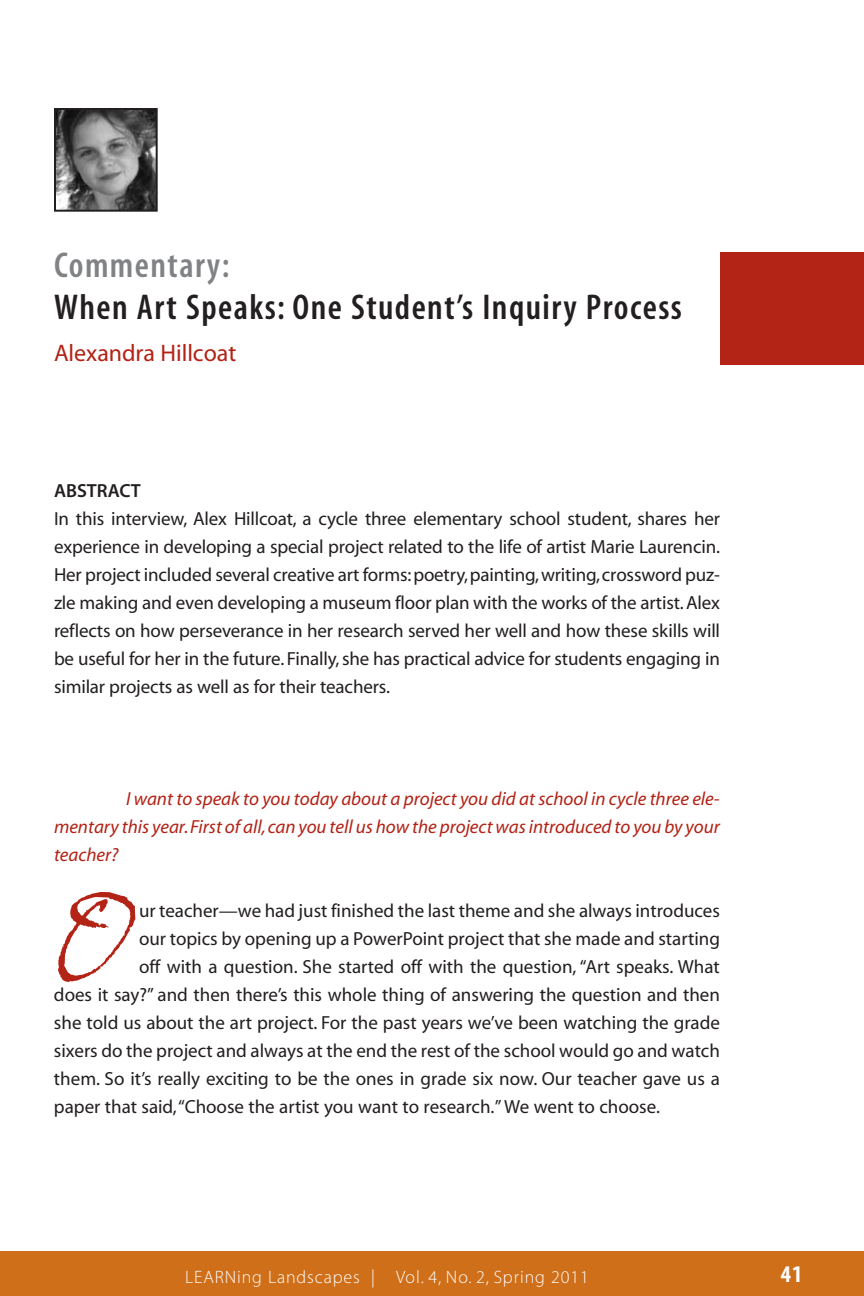
<style>
.page{position:relative;width:864px;height:1296px;background:#fff}
.page>*{position:absolute;margin:0;border:0;box-sizing:border-box;transform-origin:0 0}
.t1{font:italic 109.8px "Grimshaw Hand ITC";color:#b32316}
.t2{font:36px "Myriad MM 565 300";letter-spacing:.04em;color:#231f20}
.t3{font:36px "Myriad MM 565 300";letter-spacing:.04em;color:#808285}
.t4{font:24px "Myriad MM 406 600";color:#b32316}
.t5{font:24px "Myriad MM 700 300";color:#fff}
.t6{font:19px/28px "Myriad MM 406 600";color:#231f20;text-align:justify}
.t7{font:19px/28px "Myriad MM It 406 600";color:#b32316;text-align:justify}
.t8{font:19px "Myriad MM 565 600";color:#231f20}
.t9{font:18px "Myriad MM 215 600";letter-spacing:.05em;color:#fff}
</style>
<div class="page">
<div style="left:0;top:1251px;width:864px;height:45px;background:#d06f19"></div>
<img style="left:57px;top:111px;width:98px;height:98px">
<div style="left:54px;top:108px;width:104px;height:104px;border:2px solid #231f20"></div>
<div style="left:720px;top:252px;width:144px;height:112px;background:#b32316"></div>
<h2 class="t3" style="left:54px;top:251px;width:177px">Commentary:</h2>
<h2 class="t2" style="left:54px;top:293px;width:629px">When Art Speaks: One Student’s Inquiry Process</h2>
<p class="t4" style="left:54px;top:344px;width:184px">Alexandra Hillcoat</p>
<p class="t8" style="left:54px;top:483px;width:88px">ABSTRACT</p>
<p class="t6" style="left:54px;top:506px;width:668px">In this interview, Alex Hillcoat, a cycle three elementary school student, shares her experience in developing a special project related to the life of artist Marie Laurencin.<br>Her project included several creative art forms:poetry,painting,writing,crossword puz&shy;zle making and even developing a museum floor plan with the works of the artist. Alex reflects on how perseverance in her research served her well and how these skills will be useful for her in the future. Finally, she has practical advice for students engaging in similar projects as well as for their teachers.</p>
<p class="t7" style="left:54px;top:786px;width:667px;text-indent:72px">I want to speak to you today about a project you did at school in cycle three ele&shy;mentary this year.First of all,can you tell us how the project was introduced to you by your teacher?</p>
<h1 class="t1" style="left:54px;top:887px;width:77px">O</h1>
<p class="t6" style="left:139px;top:898px;width:582px">ur teacher—we had just finished the last theme and she always introduces</p>
<p class="t6" style="left:139px;top:926px;width:583px">our topics by opening up a PowerPoint project that she made and starting</p>
<p class="t6" style="left:139px;top:954px;width:582px">off with a question. She started off with the question, “Art speaks. What</p>
<p class="t6" style="left:54px;top:982px;width:668px">does it say?” and then there’s this whole thing of answering the question and then</p>
<p class="t6" style="left:54px;top:1010px;width:668px">she told us about the art project. For the past years we’ve been watching the grade</p>
<p class="t6" style="left:54px;top:1038px;width:668px">sixers do the project and always at the end the rest of the school would go and watch</p>
<p class="t6" style="left:54px;top:1066px;width:667px">them. So it’s really exciting to be the ones in grade six now. Our teacher gave us a</p>
<p class="t6" style="left:54px;top:1094px;width:607px">paper that said,“Choose the artist you want to research.” We went to choose.</p>
<p class="t9" style="left:185px;top:1271px;width:405px">LEARNing Landscapes | Vol. 4, No. 2, Spring 2011</p>
<p class="t5" style="left:781px;top:1265px;width:23px">41</p>
</div>
